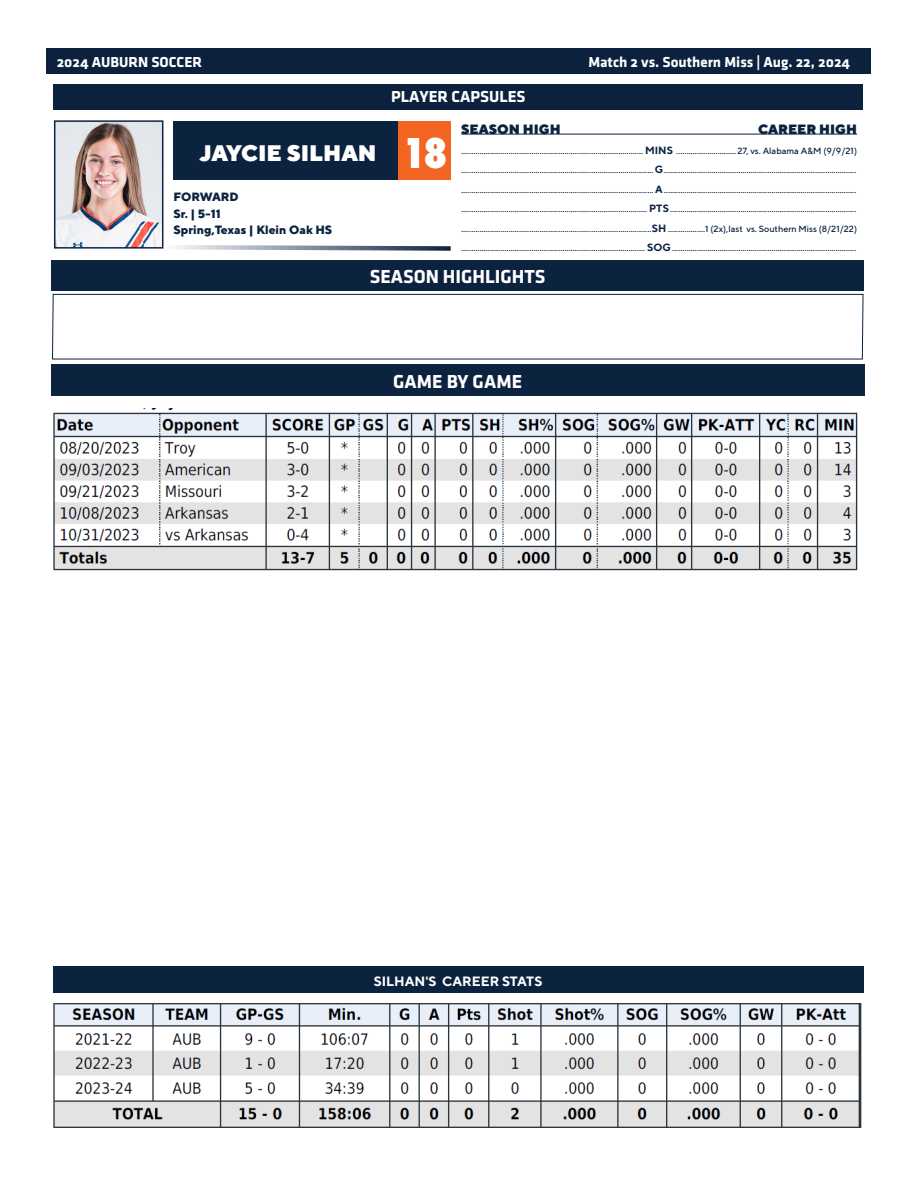
<style>
.page{position:relative;width:918px;height:1188px;background:#fff}
.page>*{position:absolute;margin:0;border:0;box-sizing:border-box;transform-origin:0 0}
.t1{font:800 45px "Futura PT Cond";color:#fff}
.t2{font:900 22.5px "TT Norms";color:#fff}
.t3{font:19.5px "Klavika Bold Bold OSF";color:#fff}
.t4{font:700 19.5px "Klavika";color:#fff}
.t5{font:16.5px "Klavika Bold Bold OSF";color:#fff}
.t6{font:15px "Klavika Bold Bold OSF";color:#fff}
.t7{font:900 13.5px "TT Norms";color:#0c2340}
.t8{font:700 13.5px "TT Norms";color:#fff}
.t9{font:800 12px "TT Norms";color:#0c2340}
.t10{font:500 9px/19.5px "TT Norms";color:#0c2340}
.s1{font-weight:700;font-size:10.5px}
</style>
<div class="page">
<div style="left:47px;top:49px;width:824px;height:25px;background:#0b213e"></div>
<div style="left:53px;top:84px;width:810px;height:25px;background:#0b213e"></div>
<svg style="left:163px;top:243px;width:288px;height:8px"></svg>
<div style="left:174px;top:121px;width:225px;height:59px;background:#0c2340"></div>
<div style="left:399px;top:121px;width:52px;height:59px;background:#f36523"></div>
<hr style="left:461px;top:134px;width:396px;height:1px;background:#0c2340">
<img style="left:57px;top:123px;width:103px;height:123px">
<div style="left:54px;top:120px;width:109px;height:129px;border:2px solid #0c2340"></div>
<div style="left:51px;top:261px;width:813px;height:30px;background:#0c2340"></div>
<svg style="left:52px;top:294px;width:812px;height:66px"></svg>
<div style="left:51px;top:365px;width:814px;height:31px;background:#0c2340"></div>
<div style="left:53px;top:966px;width:810px;height:27px;background:#0c2340"></div>
<img style="left:53px;top:1003px;width:809px;height:124px">
<img style="left:53px;top:409px;width:805px;height:162px">
<h3 class="t6" style="left:57px;top:53px;width:147px">2024 AUBURN SOCCER</h3>
<h3 class="t6" style="left:588px;top:53px;width:263px">Match 2 vs. Southern Miss | Aug. 22, 2024</h3>
<p class="t5" style="left:391px;top:88px;width:136px">PLAYER CAPSULES</p>
<p class="t7" style="left:461px;top:121px;width:101px">SEASON HIGH</p>
<p class="t7" style="left:758px;top:121px;width:100px">CAREER HIGH</p>
<p class="t10" style="left:461px;top:140px;width:398px">........................................................................................ <span class="s1">MINS</span> .............................27, vs. Alabama A&amp;M (9/9/21) .............................................................................................<span class="s1">G</span>.............................................................................................</p>
<p class="t10" style="left:461px;top:179px;width:398px;text-align:justify">............................................................................................. <span class="s1">A</span>............................................................................................. .......................................................................................... <span class="s1">PTS</span>.......................................................................................... ............................................................................................<span class="s1">SH</span> ..................1 (2x),last vs. Southern Miss (8/21/22) ......................................................................................... <span class="s1">SOG</span>.........................................................................................</p>
<p class="t3" style="left:370px;top:266px;width:177px">SEASON HIGHLIGHTS</p>
<p class="t2" style="left:200px;top:139px;width:178px">JAYCIE SILHAN</p>
<p class="t1" style="left:402px;top:126px;width:47px">18</p>
<p class="t9" style="left:174px;top:189px;width:67px">FORWARD</p>
<p class="t9" style="left:174px;top:206px;width:49px">Sr. | 5-11</p>
<p class="t9" style="left:174px;top:222px;width:160px">Spring,Texas | Klein Oak HS</p>
<p class="t4" style="left:393px;top:371px;width:130px">GAME BY GAME</p>
<p class="t8" style="left:374px;top:973px;width:170px">SILHAN'S CAREER STATS</p>
</div>
